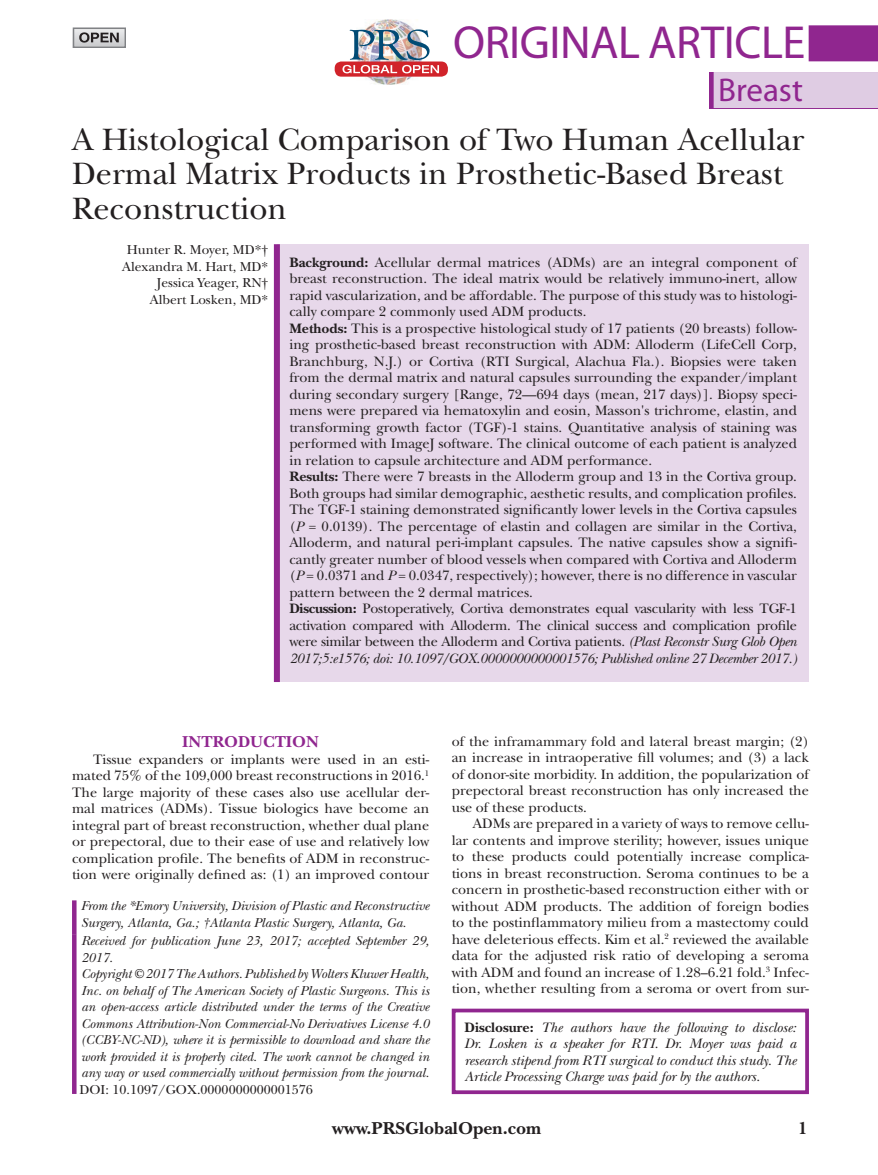
<style>
.page{position:relative;width:878px;height:1175px;background:#fff}
.page>*{position:absolute;margin:0;border:0;box-sizing:border-box;transform-origin:0 0}
.t1{font:46.5px "Myriad Pro";letter-spacing:-.01em;color:#90268f}
.t2{font:33px "Myriad Pro";color:#90268f}
.t3{font:32.25px/34.5px "New Baskerville";color:#231f20}
.t4{font:700 18px "New Baskerville";color:#231f20}
.t5{font:700 16.5px "New Baskerville";color:#90268f}
.t6{font:14.25px/16.5px "New Baskerville";color:#231f20;text-align:justify}
.t7{font:italic 14.25px/16.5px "New Baskerville";color:#231f20;text-align:justify}
.t8{font:italic 13.5px/16.5px "New Baskerville";color:#231f20}
.t9{font:13.5px/16.5px "New Baskerville";color:#231f20;text-align:right}
.s1{font-weight:700}
.s2{font-style:italic}
.s3{font-weight:700;font-style:normal}
</style>
<div class="page">
<div style="left:73px;top:28px;width:52px;height:20px;border:2px solid #808285"></div>
<svg style="left:79px;top:32px;width:40px;height:11px"></svg>
<img style="left:365px;top:20px;width:49px;height:64px">
<svg style="left:334px;top:61px;width:114px;height:16px"></svg>
<img style="left:342px;top:29px;width:97px;height:44px">
<hr style="left:72px;top:934px;width:4px;height:159px;background:#90268f">
<hr style="left:72px;top:900px;width:4px;height:34px;background:#90268f">
<div style="left:277px;top:244px;width:531px;height:438px;background:#e7d8ea"></div>
<div style="left:274px;top:244px;width:6px;height:438px;background:#90268f"></div>
<div style="left:452px;top:1008px;width:356px;height:86px;border:4px solid #90268f"></div>
<div style="left:709px;top:72px;width:169px;height:36px;background:#90268f"></div>
<div style="left:713px;top:72px;width:165px;height:36px;background:#dfcce3"></div>
<div style="left:808px;top:25px;width:69px;height:36px;background:#90268f"></div>
<h1 class="t1" style="left:453px;top:14px;width:354px">ORIGINAL ARTICLE</h1>
<h2 class="t2" style="left:718px;top:69px;width:86px">BREAST</h2>
<h3 class="t3" style="left:72px;top:122px;width:734px">A Histological Comparison of Two Human Acellular<br>Dermal Matrix Products in Prosthetic-Based Breast<br>Reconstruction</h3>
<p class="t9" style="left:122px;top:241px;width:148px">Hunter R. Moyer, MD*†<br>Alexandra M. Hart, MD*<br>Jessica Yeager, RN†<br>Albert Losken, MD*</p>
<p class="t6" style="left:289px;top:254px;width:509px;text-align:left"><span class="s1">Background:</span> Acellular dermal matrices (ADMs) are an integral component of breast reconstruction. The ideal matrix would be relatively immuno-inert, allow rapid vascularization, and be affordable. The purpose of this study was to histologi&shy;cally compare 2 commonly used ADM products.<br><span class="s1">Methods:</span> This is a prospective histological study of 17 patients (20 breasts) follow&shy;ing prosthetic-based breast reconstruction with ADM: Alloderm (LifeCell Corp, Branchburg, N.J.) or Cortiva (RTI Surgical, Alachua Fla.). Biopsies were taken from the dermal matrix and natural capsules surrounding the expander/implant during secondary surgery [Range, 72—694 days (mean, 217 days)]. Biopsy speci&shy;mens were prepared via hematoxylin and eosin, Masson's trichrome, elastin, and transforming growth factor (TGF)-1 stains. Quantitative analysis of staining was performed with ImageJ software. The clinical outcome of each patient is analyzed in relation to capsule architecture and ADM performance.<br><span class="s1">Results:</span> There were 7 breasts in the Alloderm group and 13 in the Cortiva group.<br>Both groups had similar demographic, aesthetic results, and complication profiles.<br>The TGF-1 staining demonstrated significantly lower levels in the Cortiva capsules (<span class="s2">P</span> = 0.0139). The percentage of elastin and collagen are similar in the Cortiva, Alloderm, and natural peri-implant capsules. The native capsules show a signifi&shy;cantly greater number of blood vessels when compared with Cortiva and Alloderm (<span class="s2">P</span> = 0.0371 and <span class="s2">P</span> = 0.0347, respectively); however, there is no difference in vascular pattern between the 2 dermal matrices.<br><span class="s1">Discussion:</span> Postoperatively, Cortiva demonstrates equal vascularity with less TGF-1 activation compared with Alloderm. The clinical success and complication profile were similar between the Alloderm and Cortiva patients. <span class="s2">(Plast Reconstr Surg Glob Open 2017;5:e1576; doi: 10.1097/GOX.0000000000001576; Published online 27 December 2017.)</span></p>
<p class="t5" style="left:182px;top:732px;width:138px">INTRODUCTION</p>
<p class="t6" style="left:72px;top:751px;width:359px;text-indent:21px">Tissue expanders or implants were used in an esti&shy;mated 75% of the 109,000 breast reconstructions in 2016.<sup>1<br></sup>The large majority of these cases also use acellular der&shy;mal matrices (ADMs). Tissue biologics have become an integral part of breast reconstruction, whether dual plane or prepectoral, due to their ease of use and relatively low complication profile. The benefits of ADM in reconstruc&shy;tion were originally defined as: (1) an improved contour</p>
<p class="t8" style="left:81px;top:897px;width:349px">From the *Emory University, Division of Plastic and Reconstructive<br>Surgery, Atlanta, Ga.; †Atlanta Plastic Surgery, Atlanta, Ga.</p>
<p class="t8" style="left:81px;top:932px;width:350px">Received for publication June 23, 2017; accepted September 29, 2017.<br>Copyright © 2017 The Authors. Published by Wolters Kluwer Health, Inc. on behalf of The American Society of Plastic Surgeons. This is an open-access article distributed under the terms of the Creative Commons Attribution-Non Commercial-No Derivatives License 4.0 (CCBY-NC-ND), where it is permissible to download and share the work provided it is properly cited. The work cannot be changed in any way or used commercially without permission from the journal.</p>
<p class="t9" style="left:80px;top:1081px;width:235px">DOI: 10.1097/GOX.0000000000001576</p>
<p class="t6" style="left:452px;top:733px;width:359px">of the inframammary fold and lateral breast margin; (2) an increase in intraoperative fill volumes; and (3) a lack of donor-site morbidity. In addition, the popularization of prepectoral breast reconstruction has only increased the use of these products.</p>
<p class="t6" style="left:451px;top:815px;width:359px;text-indent:21px">ADMs are prepared in a variety of ways to remove cellu&shy;lar contents and improve sterility; however, issues unique to these products could potentially increase complica&shy;tions in breast reconstruction. Seroma continues to be a concern in prosthetic-based reconstruction either with or without ADM products. The addition of foreign bodies to the postinflammatory milieu from a mastectomy could have deleterious effects. Kim et al.<sup>2</sup> reviewed the available data for the adjusted risk ratio of developing a seroma with ADM and found an increase of 1.28–6.21 fold.<sup>3</sup> Infec&shy;tion, whether resulting from a seroma or overt from sur-</p>
<p class="t7" style="left:464px;top:1019px;width:333px"><span class="s3">Disclosure:</span> The authors have the following to disclose:<br>Dr. Losken is a speaker for RTI. Dr. Moyer was paid a research stipend from RTI surgical to conduct this study. The Article Processing Charge was paid for by the authors.</p>
<p class="t4" style="left:332px;top:1118px;width:210px">www.PRSGlobalOpen.com</p>
<p class="t4" style="left:798px;top:1118px;width:11px">1</p>
</div>
